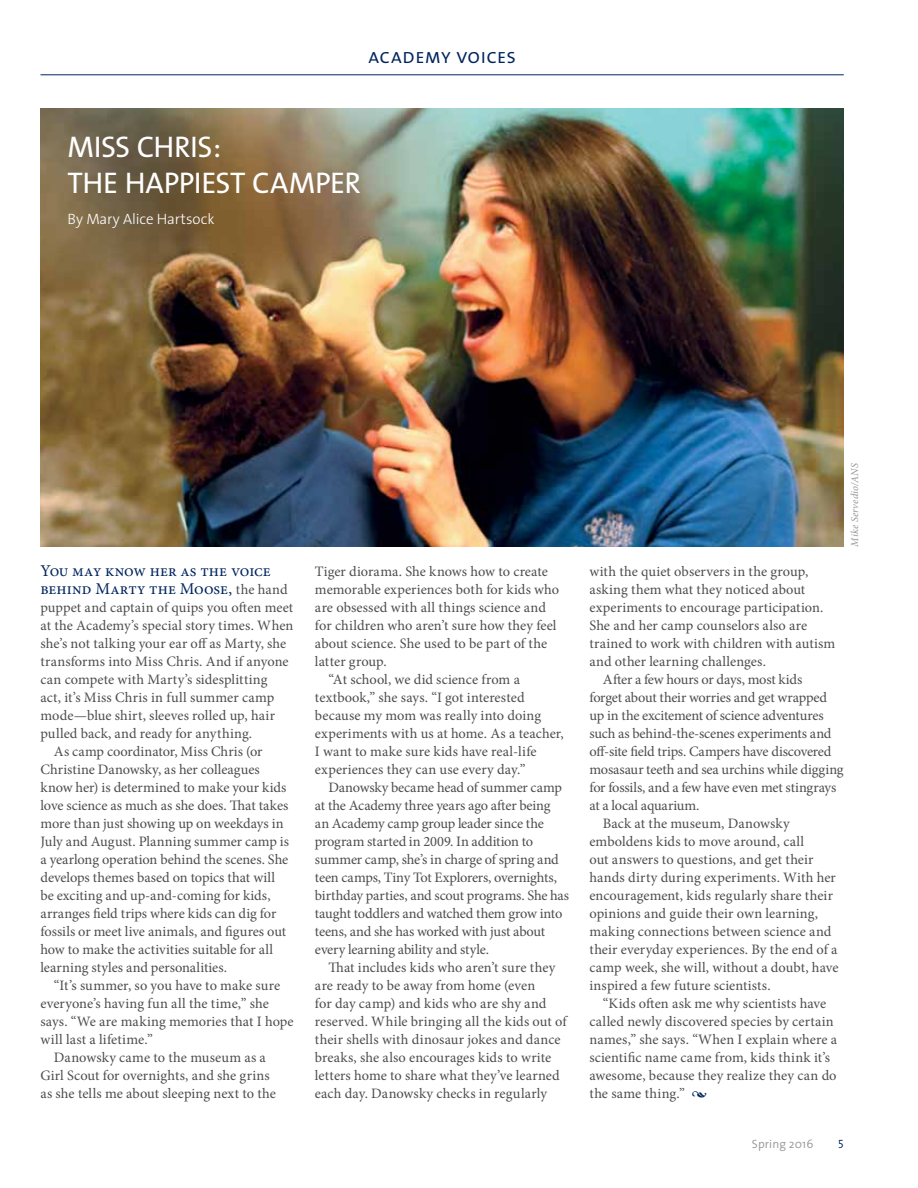
<style>
.page{position:relative;width:918px;height:1188px;background:#fff}
.page>*{position:absolute;margin:0;border:0;box-sizing:border-box;transform-origin:0 0}
.t1{font:30px/36px "The Sans";letter-spacing:-.015em;color:#fff}
.t2{font:21px "The Sans Semi Light Caps";letter-spacing:.005em;color:#00245d}
.t3{font:16.5px/18px "Minion Pro";color:#00245d}
.t4{font:300 15px "The Sans";letter-spacing:-.005em;color:#fff}
.t5{font:14.4px "Minion Pro";letter-spacing:.005em;color:#4d4d4f}
.t6{font:300 12px "The Sans";letter-spacing:.005em;color:#939598}
.t7{font:12px "The Sans Semi Light Caps";color:#00245d}
.t8{font:italic 10.5px "Minion Pro";color:#939598}
.s1{font-size:14.4px;color:#4d4d4f}
.s2{font-style:italic;color:#00245d}
</style>
<div class="page">
<hr style="left:40px;top:74px;width:804px;height:1px;background:#00245d">
<img style="left:40px;top:108px;width:804px;height:439px">
<h2 class="t2" style="left:368px;top:39px;width:150px">academy voices</h2>
<h1 class="t1" style="left:68px;top:128px;width:295px">MISS CHRIS:<br>THE HAPPIEST CAMPER</h1>
<p class="t4" style="left:68px;top:207px;width:148px">By Mary Alice Hartsock</p>
<p class="t3" style="left:40px;top:562px;width:249px">You may know her as the voice behind Marty the Moose, <span class="s1">the hand</span></p>
<p class="t5" style="left:40px;top:598px;width:254px">puppet and captain of quips you often meet</p>
<p class="t5" style="left:40px;top:616px;width:254px">at the Academy’s special story times. When</p>
<p class="t5" style="left:40px;top:634px;width:247px">she’s not talking your ear off as Marty, she</p>
<p class="t5" style="left:40px;top:652px;width:250px">transforms into Miss Chris. And if anyone</p>
<p class="t5" style="left:40px;top:670px;width:229px">can compete with Marty’s sidesplitting</p>
<p class="t5" style="left:40px;top:688px;width:235px">act, it’s Miss Chris in full summer camp</p>
<p class="t5" style="left:40px;top:706px;width:236px">mode—blue shirt, sleeves rolled up, hair</p>
<p class="t5" style="left:40px;top:724px;width:213px">pulled back, and ready for anything.</p>
<p class="t5" style="left:54px;top:742px;width:210px">As camp coordinator, Miss Chris (or</p>
<p class="t5" style="left:40px;top:760px;width:221px">Christine Danowsky, as her colleagues</p>
<p class="t5" style="left:40px;top:778px;width:247px">know her) is determined to make your kids</p>
<p class="t5" style="left:40px;top:796px;width:249px">love science as much as she does. That takes</p>
<p class="t5" style="left:40px;top:814px;width:245px">more than just showing up on weekdays in</p>
<p class="t5" style="left:40px;top:832px;width:250px">July and August. Planning summer camp is</p>
<p class="t5" style="left:40px;top:850px;width:249px">a yearlong operation behind the scenes. She</p>
<p class="t5" style="left:40px;top:868px;width:236px">develops themes based on topics that will</p>
<p class="t5" style="left:40px;top:886px;width:232px">be exciting and up-and-coming for kids,</p>
<p class="t5" style="left:40px;top:904px;width:237px">arranges field trips where kids can dig for</p>
<p class="t5" style="left:40px;top:922px;width:247px">fossils or meet live animals, and figures out</p>
<p class="t5" style="left:40px;top:940px;width:234px">how to make the activities suitable for all</p>
<p class="t5" style="left:40px;top:958px;width:188px">learning styles and personalities.</p>
<p class="t5" style="left:54px;top:976px;width:228px">“It’s summer, so you have to make sure</p>
<p class="t5" style="left:40px;top:994px;width:230px">everyone’s having fun all the time,” she</p>
<p class="t5" style="left:40px;top:1012px;width:255px">says. “We are making memories that I hope</p>
<p class="t5" style="left:40px;top:1030px;width:114px">will last a lifetime.”</p>
<p class="t5" style="left:54px;top:1048px;width:213px">Danowsky came to the museum as a</p>
<p class="t5" style="left:40px;top:1066px;width:231px">Girl Scout for overnights, and she grins</p>
<p class="t5" style="left:40px;top:1084px;width:237px">as she tells me about sleeping next to the</p>
<p class="t5" style="left:315px;top:562px;width:235px">Tiger diorama. She knows how to create</p>
<p class="t5" style="left:315px;top:580px;width:246px">memorable experiences both for kids who</p>
<p class="t5" style="left:315px;top:598px;width:232px">are obsessed with all things science and</p>
<p class="t5" style="left:315px;top:616px;width:243px">for children who aren’t sure how they feel</p>
<p class="t5" style="left:315px;top:634px;width:234px">about science. She used to be part of the</p>
<p class="t5" style="left:315px;top:652px;width:73px">latter group.</p>
<p class="t5" style="left:328px;top:670px;width:193px">“At school, we did science from a</p>
<p class="t5" style="left:315px;top:688px;width:211px">textbook,” she says. “I got interested</p>
<p class="t5" style="left:315px;top:706px;width:228px">because my mom was really into doing</p>
<p class="t5" style="left:315px;top:724px;width:250px">experiments with us at home. As a teacher,</p>
<p class="t5" style="left:315px;top:742px;width:223px">I want to make sure kids have real-life</p>
<p class="t5" style="left:315px;top:760px;width:212px">experiences they can use every day.”</p>
<p class="t5" style="left:328px;top:778px;width:235px">Danowsky became head of summer camp</p>
<p class="t5" style="left:315px;top:796px;width:237px">at the Academy three years ago after being</p>
<p class="t5" style="left:315px;top:814px;width:230px">an Academy camp group leader since the</p>
<p class="t5" style="left:315px;top:832px;width:220px">program started in 2009. In addition to</p>
<p class="t5" style="left:315px;top:850px;width:245px">summer camp, she’s in charge of spring and</p>
<p class="t5" style="left:315px;top:868px;width:244px">teen camps, Tiny Tot Explorers, overnights,</p>
<p class="t5" style="left:315px;top:886px;width:256px">birthday parties, and scout programs. She has</p>
<p class="t5" style="left:315px;top:904px;width:249px">taught toddlers and watched them grow into</p>
<p class="t5" style="left:315px;top:922px;width:232px">teens, and she has worked with just about</p>
<p class="t5" style="left:315px;top:940px;width:175px">every learning ability and style.</p>
<p class="t5" style="left:328px;top:958px;width:229px">That includes kids who aren’t sure they</p>
<p class="t5" style="left:315px;top:976px;width:222px">are ready to be away from home (even</p>
<p class="t5" style="left:315px;top:994px;width:233px">for day camp) and kids who are shy and</p>
<p class="t5" style="left:315px;top:1012px;width:254px">reserved. While bringing all the kids out of</p>
<p class="t5" style="left:315px;top:1030px;width:247px">their shells with dinosaur jokes and dance</p>
<p class="t5" style="left:315px;top:1048px;width:238px">breaks, she also encourages kids to write</p>
<p class="t5" style="left:315px;top:1066px;width:246px">letters home to share what they’ve learned</p>
<p class="t5" style="left:315px;top:1084px;width:234px">each day. Danowsky checks in regularly</p>
<p class="t8" style="left:848px;top:547px;width:85px;rotate:-90deg">Mike Servedio/ANS</p>
<p class="t5" style="left:589px;top:562px;width:220px">with the quiet observers in the group,</p>
<p class="t5" style="left:589px;top:580px;width:217px">asking them what they noticed about</p>
<p class="t5" style="left:589px;top:598px;width:235px">experiments to encourage participation.</p>
<p class="t5" style="left:589px;top:616px;width:219px">She and her camp counselors also are</p>
<p class="t5" style="left:589px;top:634px;width:247px">trained to work with children with autism</p>
<p class="t5" style="left:589px;top:652px;width:178px">and other learning challenges.</p>
<p class="t5" style="left:603px;top:670px;width:201px">After a few hours or days, most kids</p>
<p class="t5" style="left:589px;top:688px;width:239px">forget about their worries and get wrapped</p>
<p class="t5" style="left:589px;top:706px;width:236px">up in the excitement of science adventures</p>
<p class="t5" style="left:589px;top:724px;width:244px">such as behind-the-scenes experiments and</p>
<p class="t5" style="left:589px;top:742px;width:243px">off-site field trips. Campers have discovered</p>
<p class="t5" style="left:589px;top:760px;width:256px">mosasaur teeth and sea urchins while digging</p>
<p class="t5" style="left:589px;top:778px;width:248px">for fossils, and a few have even met stingrays</p>
<p class="t5" style="left:589px;top:796px;width:111px">at a local aquarium.</p>
<p class="t5" style="left:603px;top:814px;width:189px">Back at the museum, Danowsky</p>
<p class="t5" style="left:589px;top:832px;width:216px">emboldens kids to move around, call</p>
<p class="t5" style="left:589px;top:850px;width:226px">out answers to questions, and get their</p>
<p class="t5" style="left:589px;top:868px;width:248px">hands dirty during experiments. With her</p>
<p class="t5" style="left:589px;top:886px;width:245px">encouragement, kids regularly share their</p>
<p class="t5" style="left:589px;top:904px;width:230px">opinions and guide their own learning,</p>
<p class="t5" style="left:589px;top:922px;width:243px">making connections between science and</p>
<p class="t5" style="left:589px;top:940px;width:250px">their everyday experiences. By the end of a</p>
<p class="t5" style="left:589px;top:958px;width:251px">camp week, she will, without a doubt, have</p>
<p class="t5" style="left:589px;top:976px;width:183px">inspired a few future scientists.</p>
<p class="t5" style="left:603px;top:994px;width:225px">“Kids often ask me why scientists have</p>
<p class="t5" style="left:589px;top:1012px;width:246px">called newly discovered species by certain</p>
<p class="t5" style="left:589px;top:1030px;width:249px">names,” she says. “When I explain where a</p>
<p class="t5" style="left:589px;top:1048px;width:242px">scientific name came from, kids think it’s</p>
<p class="t5" style="left:589px;top:1066px;width:249px">awesome, because they realize they can do</p>
<p class="t5" style="left:589px;top:1084px;width:119px">the same thing.” <span class="s2">•</span></p>
<p class="t6" style="left:752px;top:1134px;width:63px">Spring 2016</p>
<p class="t7" style="left:838px;top:1134px;width:7px">5</p>
</div>
